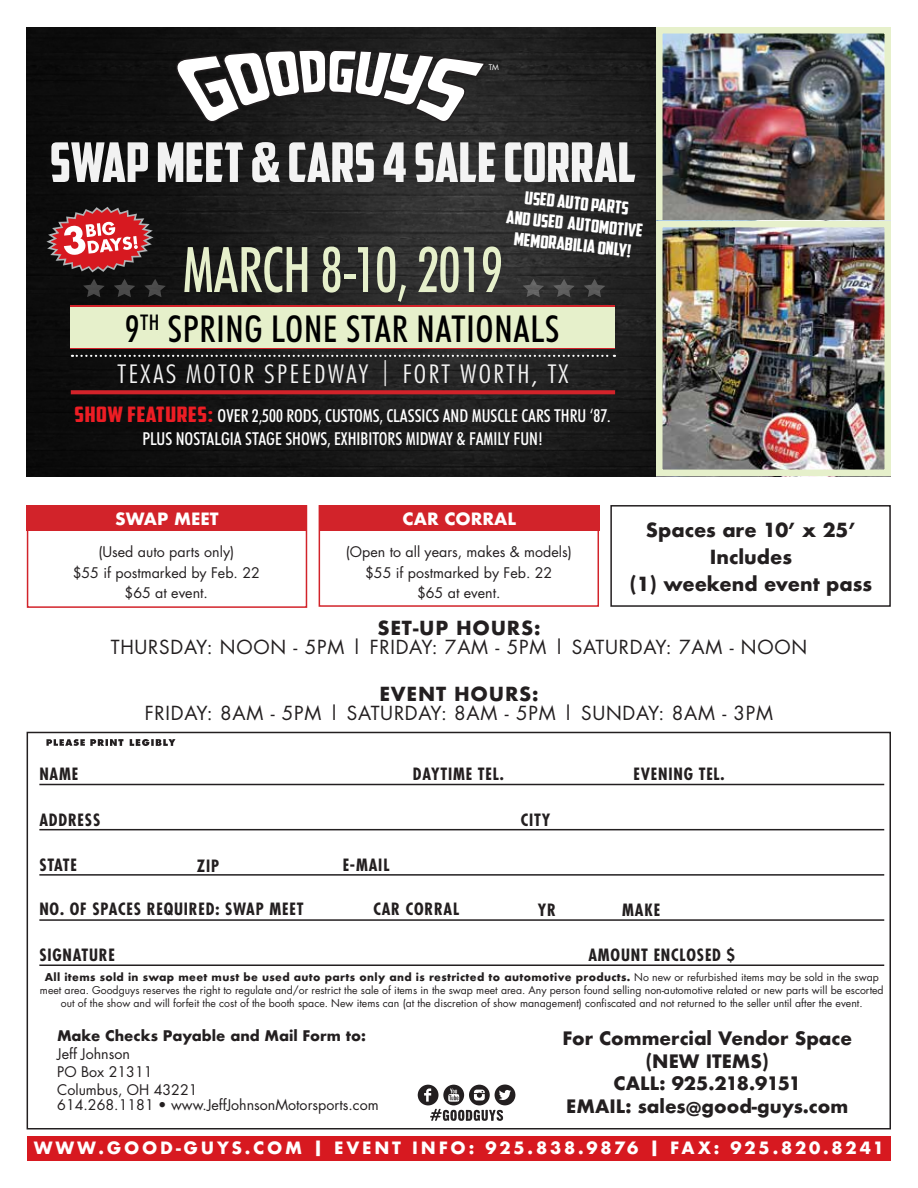
<style>
.page{position:relative;width:918px;height:1188px;background:#fff}
.page>*{position:absolute;margin:0;border:0;box-sizing:border-box;transform-origin:0 0}
.t1{font:500 condensed 63px "Futura BT";letter-spacing:-.01em;color:#e6f0cb;scale:.9 1}
.t2{font:54.75px "American Captain";color:#fff}
.t3{font:500 condensed 37.2px "Futura BT";letter-spacing:.02em;color:#000}
.t4{font:300 condensed 26.1px "Futura BT";letter-spacing:.075em;color:#fff;scale:1.1 1}
.t5{font:18.9px "Futura";letter-spacing:.04em;color:#231f20}
.t6{font:700 18.9px/27.5px "Futura";color:#231f20;text-align:center}
.t7{font:700 18.9px "Futura";letter-spacing:.04em;color:#231f20}
.t8{font:700 18px/22.5px "Futura";color:#231f20;text-align:center}
.t9{font:18px/21px "American Captain";color:#fff;text-align:center;scale:1.05 1}
.t10{font:500 condensed 17.85px/23.2px "Futura BT";color:#fff;text-align:center}
.t11{font:700 condensed 16.5px "Futura";letter-spacing:.05em;color:#231f20}
.t12{font:700 16.5px "Futura";letter-spacing:.17em;color:#fff}
.t13{font:700 16.5px "Futura";color:#fff}
.t14{font:14.25px/20.5px "Futura";color:#231f20;text-align:center}
.t15{font:700 14.25px "Futura";color:#231f20}
.t16{font:10.5px/12.6px "Futura";color:#231f20;text-align:center}
.t17{font:7.5px "Futura";color:#fff}
.s1{font-family:"American Captain";font-weight:400;font-stretch:normal;font-size:21.45px;color:#ed1d24}
.s2{font-weight:700}
</style>
<div class="page">
<img style="left:27px;top:27px;width:629px;height:449px">
<div style="left:27px;top:732px;width:864px;height:398px;border:2px solid #231f20"></div>
<hr style="left:39px;top:784px;width:845px;height:1px;background:#231f20">
<hr style="left:39px;top:829px;width:845px;height:1px;background:#231f20">
<hr style="left:39px;top:919px;width:845px;height:2px;background:#231f20">
<hr style="left:39px;top:874px;width:845px;height:2px;background:#231f20">
<hr style="left:39px;top:964px;width:845px;height:2px;background:#231f20">
<svg style="left:46px;top:739px;width:130px;height:7px"></svg>
<div style="left:27px;top:505px;width:280px;height:103px;border:2px solid #d2232a"></div>
<div style="left:319px;top:505px;width:280px;height:102px;border:2px solid #d2232a"></div>
<div style="left:610px;top:505px;width:281px;height:102px;border:2px solid #231f20"></div>
<div style="left:27px;top:505px;width:280px;height:26px;background:#d2232a"></div>
<div style="left:319px;top:505px;width:280px;height:26px;background:#d2232a"></div>
<div style="left:27px;top:1136px;width:864px;height:25px;background:#d71920"></div>
<svg style="left:430px;top:1109px;width:73px;height:12px"></svg>
<div style="left:418px;top:1085px;width:21px;height:20px;background:#231f20;border-radius:50%"></div>
<svg style="left:424px;top:1088px;width:7px;height:14px"></svg>
<div style="left:443px;top:1085px;width:21px;height:20px;background:#231f20;border-radius:50%"></div>
<svg style="left:448px;top:1089px;width:11px;height:13px"></svg>
<div style="left:469px;top:1085px;width:21px;height:20px;background:#231f20;border-radius:50%"></div>
<svg style="left:474px;top:1090px;width:11px;height:10px"></svg>
<div style="left:495px;top:1085px;width:20px;height:20px;background:#231f20;border-radius:50%"></div>
<svg style="left:499px;top:1090px;width:12px;height:10px"></svg>
<img style="left:664px;top:35px;width:219px;height:433px">
<div style="left:656px;top:27px;width:235px;height:204px;border:7px solid #e6f0cb"></div>
<div style="left:656px;top:221px;width:235px;height:255px;border:7px solid #e6f0cb"></div>
<svg style="left:144px;top:279px;width:22px;height:18px"></svg>
<svg style="left:114px;top:279px;width:21px;height:18px"></svg>
<svg style="left:83px;top:279px;width:22px;height:18px"></svg>
<svg style="left:584px;top:279px;width:21px;height:18px"></svg>
<svg style="left:553px;top:279px;width:22px;height:18px"></svg>
<svg style="left:523px;top:279px;width:21px;height:18px"></svg>
<svg style="left:71px;top:390px;width:544px;height:4px;background:#c62228"></svg>
<svg style="left:72px;top:355px;width:543px;height:2px"></svg>
<hr style="left:71px;top:347px;width:544px;height:2px;background:#d2232a">
<div style="left:71px;top:306px;width:544px;height:42px;background:#e6f0cb"></div>
<hr style="left:71px;top:306px;width:544px;height:1px;background:#d2232a">
<svg style="left:172px;top:49px;width:314px;height:73px"></svg>
<svg style="left:44px;top:206px;width:112px;height:67px;background:#903f42"></svg>
<p class="t17" style="left:489px;top:62px;width:12px">TM</p>
<h2 class="t2" style="left:50px;top:129px;width:588px">SWAP MEET &amp; CARS 4 SALE CORRAL</h2>
<h3 class="t9" style="left:510px;top:185px;width:132px;rotate:6deg">USED AUTO PARTS<br>AND USED AUTOMOTIVE<br>MEMORABILIA ONLY!</h3>
<h1 class="t1" style="left:182px;top:231px;width:358px">MARCH 8-10, 2019</h1>
<h3 class="t3" style="left:125px;top:306px;width:436px">9<sup>TH</sup> SPRING LONE STAR NATIONALS</h3>
<h3 class="t4" style="left:117px;top:358px;width:411px">TEXAS MOTOR SPEEDWAY | FORT WORTH, TX</h3>
<h3 class="t10" style="left:75px;top:404px;width:538px"><span class="s1">SHOW FEATURES:</span> OVER 2,500 RODS, CUSTOMS, CLASSICS AND MUSCLE CARS THRU ‘87.<br>PLUS NOSTALGIA STAGE SHOWS, EXHIBITORS MIDWAY &amp; FAMILY FUN!</h3>
<h3 class="t13" style="left:115px;top:507px;width:105px">SWAP MEET</h3>
<h3 class="t13" style="left:403px;top:507px;width:115px">CAR CORRAL</h3>
<h3 class="t14" style="left:73px;top:541px;width:189px">(Used auto parts only)<br>$55 if postmarked by Feb. 22 $65 at event.</h3>
<h3 class="t14" style="left:346px;top:541px;width:227px">(Open to all years, makes &amp; models) $55 if postmarked by Feb. 22<br>$65 at event.</h3>
<h3 class="t6" style="left:630px;top:516px;width:244px">Spaces are 10’ x 25’<br>Includes<br>(1) weekend event pass</h3>
<h3 class="t7" style="left:378px;top:614px;width:164px">SET-UP HOURS:</h3>
<h3 class="t5" style="left:111px;top:634px;width:698px">THURSDAY: NOON - 5PM | FRIDAY: 7AM - 5PM | SATURDAY: 7AM - NOON</h3>
<h3 class="t7" style="left:379px;top:680px;width:161px">EVENT HOURS:</h3>
<h3 class="t5" style="left:145px;top:700px;width:630px">FRIDAY: 8AM - 5PM | SATURDAY: 8AM - 5PM | SUNDAY: 8AM - 3PM</h3>
<h3 class="t11" style="left:39px;top:764px;width:41px">NAME</h3>
<h3 class="t11" style="left:413px;top:764px;width:93px">DAYTIME TEL.</h3>
<h3 class="t11" style="left:633px;top:764px;width:93px">EVENING TEL.</h3>
<h3 class="t11" style="left:39px;top:810px;width:62px">ADDRESS</h3>
<h3 class="t11" style="left:521px;top:810px;width:31px">CITY</h3>
<h3 class="t11" style="left:39px;top:855px;width:39px">STATE</h3>
<h3 class="t11" style="left:197px;top:856px;width:24px">ZIP</h3>
<h3 class="t11" style="left:343px;top:855px;width:48px">E-MAIL</h3>
<h3 class="t11" style="left:39px;top:899px;width:266px">NO. OF SPACES REQUIRED: SWAP MEET</h3>
<h3 class="t11" style="left:373px;top:899px;width:87px">CAR CORRAL</h3>
<h3 class="t11" style="left:538px;top:900px;width:20px">YR</h3>
<h3 class="t11" style="left:622px;top:900px;width:40px">MAKE</h3>
<h3 class="t11" style="left:39px;top:945px;width:77px">SIGNATURE</h3>
<h3 class="t11" style="left:588px;top:945px;width:148px">AMOUNT ENCLOSED $</h3>
<p class="t16" style="left:40px;top:971px;width:845px"><span class="s2">All items sold in swap meet must be used auto parts only and is restricted to automotive products.</span> No new or refurbished items may be sold in the swap meet area. Goodguys reserves the right to regulate and/or restrict the sale of items in the swap meet area. Any person found selling non-automotive related or new parts will be escorted out of the show and will forfeit the cost of the booth space. New items can (at the discretion of show management) confiscated and not returned to the seller until after the event.</p>
<h3 class="t15" style="left:57px;top:1025px;width:310px">Make Checks Payable and Mail Form to:</h3>
<h3 class="t14" style="left:57px;top:1045px;width:142px;line-height:18px;text-align:left">Jeff Johnson<br>PO Box 21311<br>Columbus, OH 43221</h3>
<h3 class="t14" style="left:57px;top:1094px;width:323px">614.268.1181 • www.JeffJohnsonMotorsports.com</h3>
<h3 class="t12" style="left:34px;top:1136px;width:852px">WWW.GOOD-GUYS.COM | EVENT INFO: 925.838.9876 | FAX: 925.820.8241</h3>
<h3 class="t8" style="left:562px;top:1027px;width:291px">For Commercial Vendor Space (NEW ITEMS)<br>CALL: 925.218.9151<br>EMAIL: sales@good-guys.com</h3>
</div>
